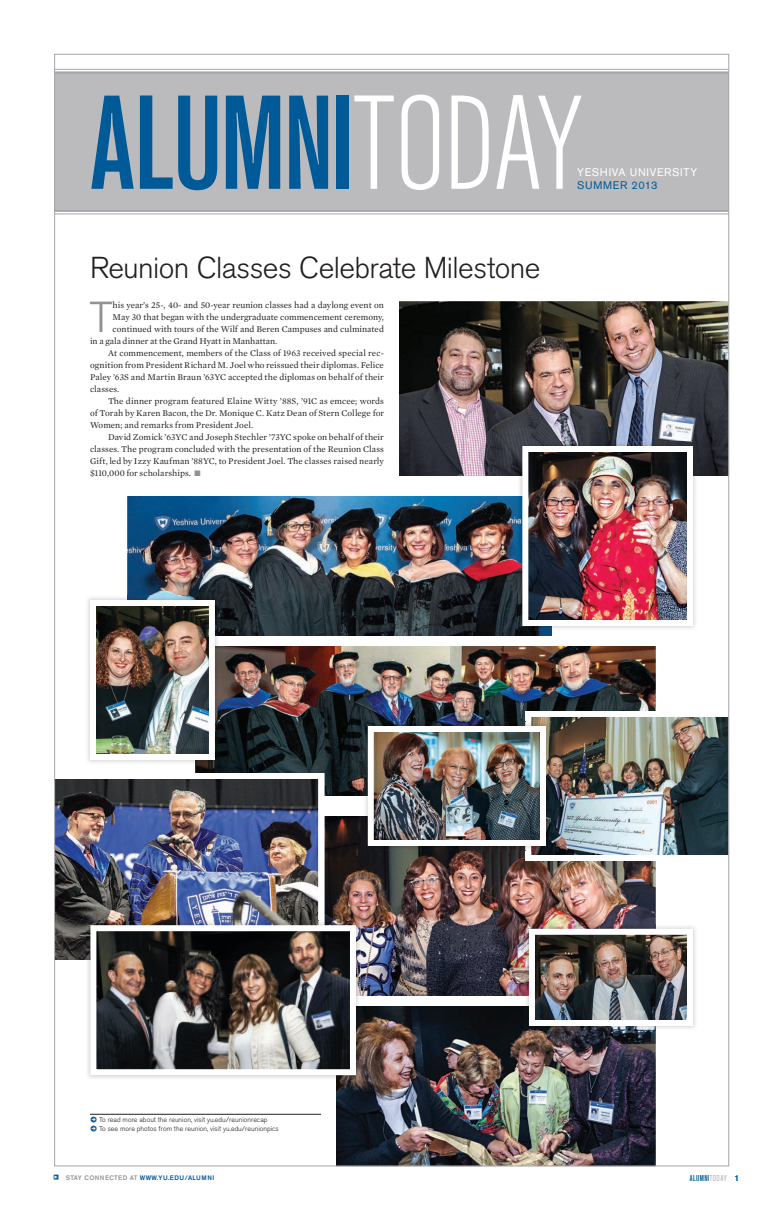
<style>
.page{position:relative;width:783px;height:1224px;background:#fff}
.page>*{position:absolute;margin:0;border:0;box-sizing:border-box;transform-origin:0 0}
.t1{font:500 condensed 132px "Akzidenz Grotesk BE";letter-spacing:-.015em;color:#005a97}
.t2{font:300 43px "Akzidenz Grotesk BE";color:#919295}
.t3{font:300 30px "Akzidenz Grotesk BE";letter-spacing:-.02em;color:#231f20}
.t4{font:11px "Akzidenz Grotesk BE";letter-spacing:.06em;color:#fff}
.t5{font:11px "Akzidenz Grotesk BE";letter-spacing:.055em;color:#005a97}
.t6{font:9px "Mercury Text G1";color:#231f20}
.t7{font:500 condensed 8.5px "Akzidenz Grotesk BE";letter-spacing:.045em;color:#005a97}
.t8{font:300 7px/9px "Akzidenz Grotesk BE";color:#231f20}
.t9{font:500 6.5px "Akzidenz Grotesk BE";letter-spacing:.05em;color:#005595}
.s1{font-weight:300;color:#fff}
.s2{color:#919295}
.s3{font-family:"Mercury Numeric G1";font-weight:400;font-size:8px;color:#005a97}
.s4{font-family:"Pointers";font-weight:400;font-size:6.4px}
.s5{font-weight:300;color:#919295}
.s6{font-weight:700;font-stretch:normal}
</style>
<div class="page">
<img style="left:324px;top:816px;width:332px;height:180px">
<img style="left:399px;top:301px;width:328px;height:175px">
<hr style="left:90px;top:1114px;width:231px;height:1px;background:#231f20">
<img style="left:127px;top:496px;width:425px;height:140px">
<img style="left:195px;top:646px;width:461px;height:150px">
<img style="left:525px;top:711px;width:205px;height:150px">
<img style="left:518px;top:442px;width:179px;height:187px">
<img style="left:518px;top:496px;width:34px;height:134px">
<img style="left:529px;top:453px;width:157px;height:166px">
<div style="left:522px;top:446px;width:171px;height:180px;border:6px solid #fff"></div>
<img style="left:56px;top:773px;width:268px;height:187px">
<img style="left:364px;top:722px;width:186px;height:128px">
<img style="left:375px;top:733px;width:164px;height:106px">
<div style="left:368px;top:726px;width:178px;height:120px;border:6px solid #fff"></div>
<img style="left:336px;top:1006px;width:320px;height:158px">
<img style="left:526px;top:926px;width:170px;height:103px">
<img style="left:525px;top:925px;width:131px;height:71px">
<img style="left:525px;top:1006px;width:131px;height:24px">
<img style="left:536px;top:936px;width:150px;height:83px">
<div style="left:529px;top:929px;width:164px;height:97px;border:6px solid #fff"></div>
<img style="left:87px;top:966px;width:272px;height:112px">
<img style="left:324px;top:921px;width:37px;height:75px">
<img style="left:86px;top:921px;width:238px;height:45px">
<img style="left:336px;top:1006px;width:25px;height:74px">
<img style="left:97px;top:932px;width:252px;height:136px">
<div style="left:90px;top:925px;width:266px;height:150px;border:6px solid #fff"></div>
<img style="left:87px;top:597px;width:131px;height:166px">
<img style="left:127px;top:596px;width:92px;height:40px">
<img style="left:195px;top:646px;width:24px;height:118px">
<img style="left:97px;top:607px;width:111px;height:146px">
<div style="left:90px;top:600px;width:125px;height:160px;border:6px solid #fff"></div>
<hr style="left:54px;top:209px;width:675px;height:3px;background:#a6a6aa">
<hr style="left:54px;top:214px;width:675px;height:1px;background:#a6a6aa">
<hr style="left:54px;top:69px;width:675px;height:1px;background:#a6a6aa">
<hr style="left:54px;top:71px;width:675px;height:3px;background:#a6a6aa">
<div style="left:54px;top:74px;width:675px;height:135px;background:#bbbbbe"></div>
<h1 class="t1" style="left:90px;top:70px;width:494px">ALUMNI<span class="s1">TODAY</span></h1>
<p class="t4" style="left:577px;top:165px;width:122px">YESHIVA UNIVERSITY</p>
<p class="t5" style="left:577px;top:179px;width:82px">SUMMER 2013</p>
<h3 class="t3" style="left:90px;top:251px;width:452px">Reunion Classes Celebrate Milestone</h3>
<h2 class="t2" style="left:89px;top:293px;width:25px">T</h2>
<p class="t6" style="left:113px;top:299px;width:273px">his year’s 25-, 40- and 50-year reunion classes had a daylong event on</p>
<p class="t6" style="left:113px;top:311px;width:273px">May 30 that began with the undergraduate commencement ceremony,</p>
<p class="t6" style="left:113px;top:323px;width:273px">continued with tours of the Wilf and Beren Campuses and culminated</p>
<p class="t6" style="left:90px;top:335px;width:189px">in a gala dinner at the Grand Hyatt in Manhattan.</p>
<p class="t6" style="left:108px;top:347px;width:278px">At commencement, members of the Class of 1963 received special rec-</p>
<p class="t6" style="left:90px;top:359px;width:295px">ognition from President Richard M. Joel who reissued their diplomas. Felice</p>
<p class="t6" style="left:90px;top:371px;width:295px">Paley ’63S and Martin Braun ’63YC accepted the diplomas on behalf of their</p>
<p class="t6" style="left:90px;top:383px;width:31px">classes.</p>
<p class="t6" style="left:108px;top:395px;width:277px">The dinner program featured Elaine Witty ’88S, ’91C as emcee; words</p>
<p class="t6" style="left:90px;top:407px;width:296px">of Torah by Karen Bacon, the Dr. Monique C. Katz Dean of Stern College for</p>
<p class="t6" style="left:90px;top:419px;width:165px">Women; and remarks from President Joel.</p>
<p class="t6" style="left:108px;top:430px;width:277px">David Zomick ’63YC and Joseph Stechler ’73YC spoke on behalf of their</p>
<p class="t6" style="left:90px;top:442px;width:295px">classes. The program concluded with the presentation of the Reunion Class</p>
<p class="t6" style="left:90px;top:454px;width:295px">Gift, led by Izzy Kaufman ’88YC, to President Joel. The classes raised nearly</p>
<p class="t6" style="left:90px;top:466px;width:112px">$110,000 for scholarships. <span class="s2">■</span></p>
<p class="t8" style="left:90px;top:1116px;width:190px"><span class="s3">k</span> To read more about the reunion, visit yu.edu/reunionrecap<br><span class="s3">k</span> To see more photos from the reunion, visit yu.edu/reunionpics</p>
<p class="t9" style="left:54px;top:1173px;width:162px"><span class="s4">s</span> <span class="s2">STAY CONNECTED AT</span> WWW.YU.EDU/ALUMNI</p>
<p class="t7" style="left:690px;top:1174px;width:51px">ALUMNI<span class="s5">TODAY</span> <span class="s6">1</span></p>
</div>
